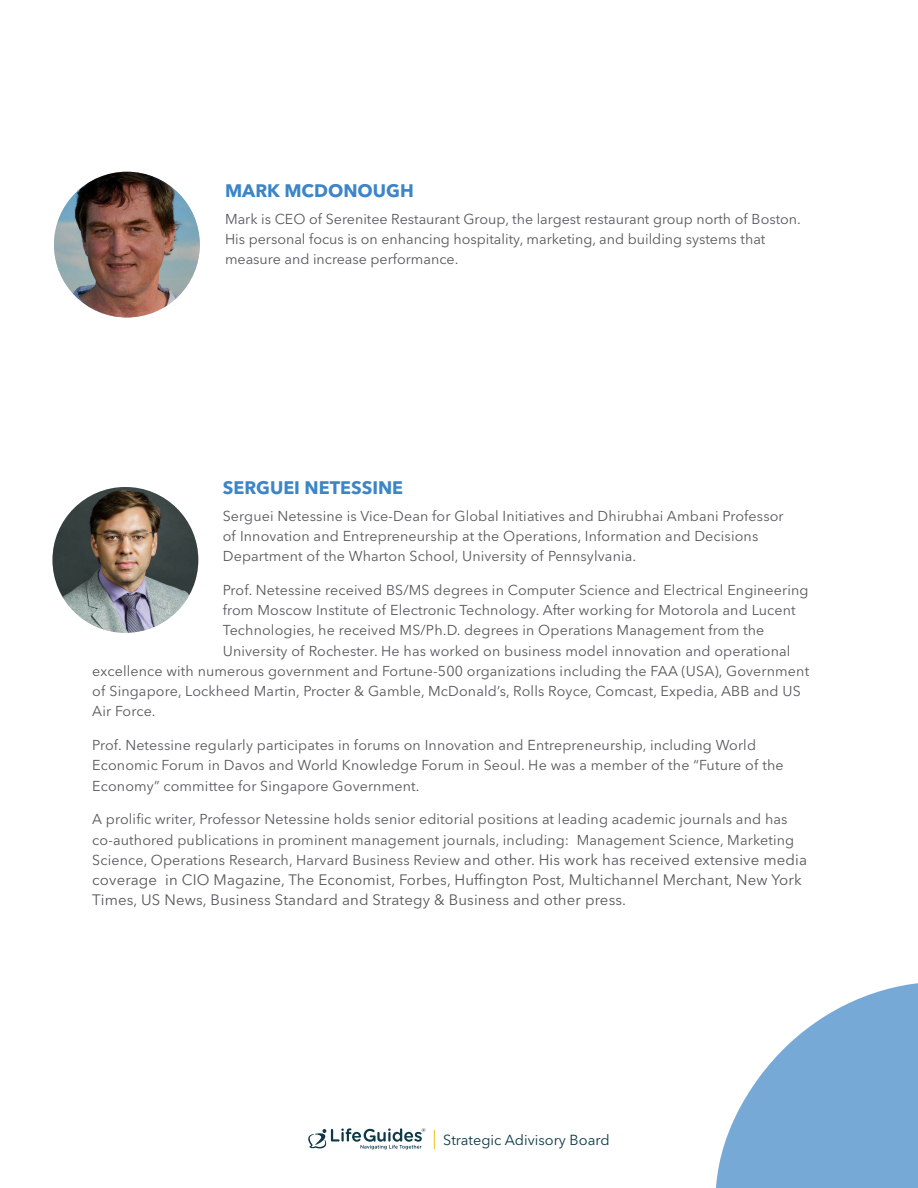
<style>
.page{position:relative;width:918px;height:1188px;background:#fff}
.page>*{position:absolute;margin:0;border:0;box-sizing:border-box;transform-origin:0 0}
.Name{font:700 18px "Avenir Next LT Pro";color:#3d85c7}
.body{font:15px/20.2px "Avenir Next LT Pro";letter-spacing:.01em;color:#57585a}
.t1{font:14.55px "Avenir Next LT Pro";color:#0c3847}
.body-2{font:14.25px/20.2px "Avenir Next LT Pro";letter-spacing:.01em;color:#57585a}
.BOdy{font:14.25px/20.2px "Avenir Next LT Pro";color:#57585a}
.s1{font-size:15px}
</style>
<div class="page">
<svg style="left:434px;top:1130px;width:1px;height:19px"></svg>
<svg style="left:308px;top:1128px;width:117px;height:21px"></svg>
<svg style="left:716px;top:983px;width:202px;height:205px;fill:#77a9d7"></svg>
<img style="left:54px;top:172px;width:146px;height:146px;border-radius:73px">
<img style="left:52px;top:487px;width:146px;height:146px;border-radius:73px">
<p class="Name" style="left:225px;top:180px;width:190px">MARK MCDONOUGH</p>
<p class="BOdy" style="left:225px;top:208px;width:577px">Mark is CEO of Serenitee Restaurant Group, the largest restaurant group north of Boston.<br>His personal focus is on enhancing hospitality, marketing, and building systems that measure and increase performance.</p>
<p class="Name" style="left:223px;top:477px;width:182px">SERGUEI NETESSINE</p>
<p class="body-2" style="left:223px;top:505px;width:563px">Serguei Netessine is Vice-Dean for Global Initiatives and Dhirubhai Ambani Professor of Innovation and Entrepreneurship at the Operations, Information and Decisions<br>Department of the Wharton School, University of Pennsylvania.</p>
<p class="body-2" style="left:223px;top:580px;width:587px">Prof. Netessine received BS/MS degrees in Computer Science and Electrical Engineering</p>
<p class="body-2" style="left:223px;top:600px;width:575px">from Moscow Institute of Electronic Technology. After working for Motorola and Lucent</p>
<p class="body-2" style="left:223px;top:620px;width:543px">Technologies, he received MS/Ph.D. degrees in Operations Management from the</p>
<p class="body-2" style="left:223px;top:640px;width:569px">University of Rochester. He has worked on business model innovation and operational</p>
<p class="body-2" style="left:92px;top:661px;width:718px">excellence with numerous government and Fortune-500 organizations including the FAA (USA), Government</p>
<p class="body-2" style="left:92px;top:681px;width:710px">of Singapore, Lockheed Martin, Procter &amp; Gamble, McDonald’s, Rolls Royce, Comcast, Expedia, ABB and US</p>
<p class="body-2" style="left:92px;top:701px;width:65px">Air Force.</p>
<p class="body-2" style="left:92px;top:735px;width:693px">Prof. Netessine regularly participates in forums on Innovation and Entrepreneurship, including World<br>Economic Forum in Davos and World Knowledge Forum in Seoul. He was a member of the “Future of the<br>Economy” committee for Singapore Government.</p>
<p class="body-2" style="left:92px;top:809px;width:716px">A prolific writer, Professor Netessine holds senior editorial positions at leading academic journals and has co-authored publications in prominent management journals, including: Management Science, Marketing<br>Science, Operations Research, Harvard Business Review <span class="s1">and other. His work has received extensive media</span></p>
<p class="body" style="left:92px;top:870px;width:711px">coverage in CIO Magazine, The Economist, Forbes, Huffington Post, Multichannel Merchant, New York<br>Times, US News, Business Standard and Strategy &amp; Business and other press.</p>
<p class="t1" style="left:443px;top:1131px;width:168px">Strategic Adivisory Board</p>
</div>
